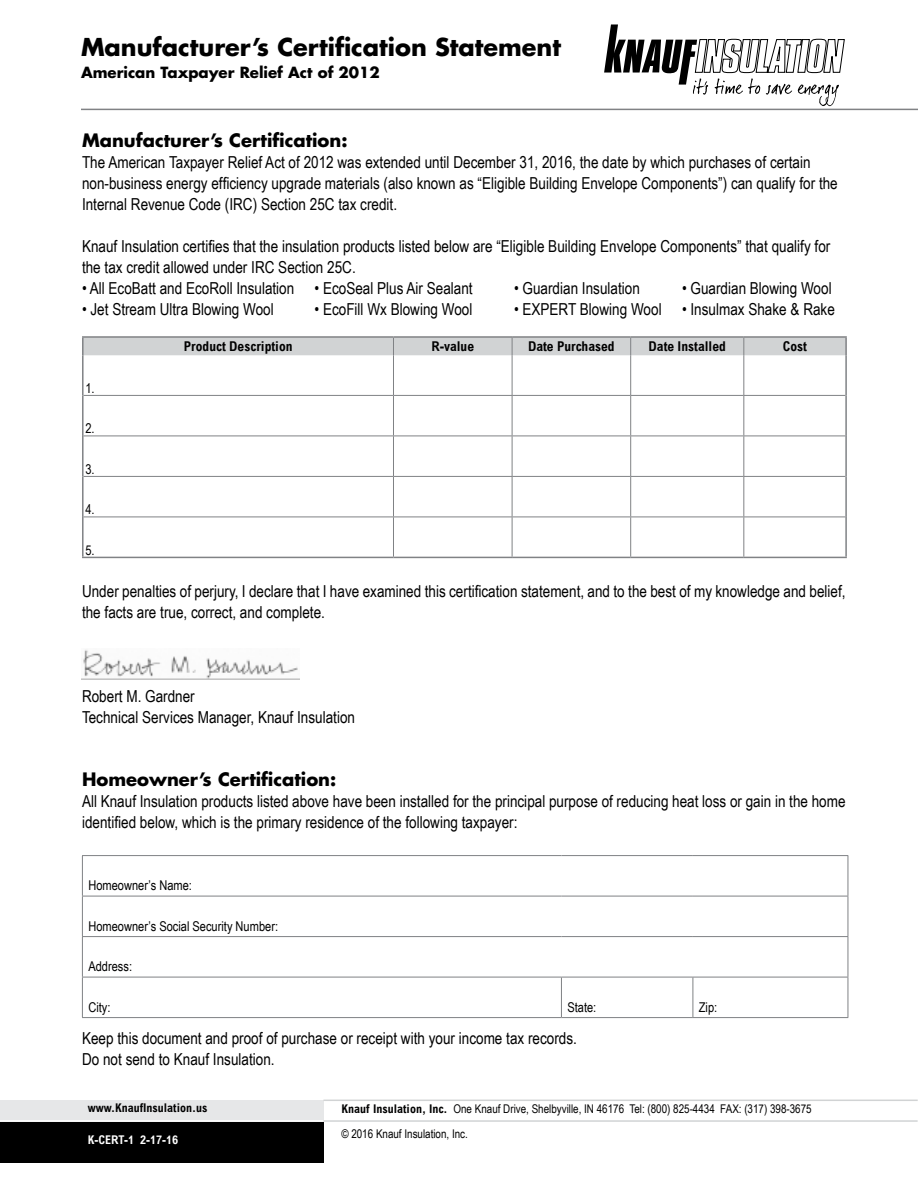
<style>
.page{position:relative;width:918px;height:1188px;background:#fff}
.page>*{position:absolute;margin:0;border:0;box-sizing:border-box;transform-origin:0 0}
.t1{font:700 24px "Futura Std";color:#000}
.t2{font:700 18px "Futura Std";color:#000}
.t3{font:16.5px/21px "Arial Narrow";color:#000}
.t4{font:700 15px "Futura Std";color:#000}
.t5{font:13.5px "Arial Narrow";color:#000}
.t6{font:700 condensed 13.5px "Arial";color:#000}
.t7{font:12px/25.5px "Arial Narrow";color:#000}
.t8{font:700 condensed 12px "Arial";color:#000}
.t9{font:700 condensed 12px "Arial";color:#fff}
.s1{font-family:"Arial";font-weight:700;font-stretch:condensed}
</style>
<div class="page">
<svg style="left:604px;top:24px;width:241px;height:82px"></svg>
<div style="left:0;top:1121px;width:324px;height:42px;background:#000"></div>
<div style="left:0;top:1100px;width:323px;height:21px;background:#e6e7e8"></div>
<hr style="left:323px;top:1100px;width:595px;height:1px;background:#d1d3d4">
<hr style="left:323px;top:1120px;width:595px;height:2px;background:#d1d3d4">
<hr style="left:0;top:1120px;width:323px;height:2px;background:#fff">
<hr style="left:81px;top:109px;width:837px;height:1px;background:#808285">
<hr style="left:82px;top:355px;width:2px;height:40px;background:#808285">
<hr style="left:845px;top:355px;width:2px;height:40px;background:#808285">
<hr style="left:82px;top:395px;width:2px;height:41px;background:#808285">
<hr style="left:845px;top:395px;width:2px;height:41px;background:#808285">
<hr style="left:82px;top:436px;width:2px;height:40px;background:#808285">
<hr style="left:845px;top:436px;width:2px;height:40px;background:#808285">
<hr style="left:82px;top:476px;width:2px;height:41px;background:#808285">
<hr style="left:845px;top:476px;width:2px;height:41px;background:#808285">
<hr style="left:82px;top:517px;width:2px;height:40px;background:#808285">
<hr style="left:845px;top:517px;width:2px;height:40px;background:#808285">
<hr style="left:82px;top:557px;width:311px;height:1px;background:#808285">
<hr style="left:393px;top:557px;width:119px;height:1px;background:#808285">
<hr style="left:512px;top:557px;width:119px;height:1px;background:#808285">
<hr style="left:631px;top:557px;width:113px;height:1px;background:#808285">
<hr style="left:744px;top:557px;width:103px;height:1px;background:#808285">
<hr style="left:393px;top:355px;width:1px;height:40px;background:#808285">
<hr style="left:512px;top:355px;width:1px;height:40px;background:#808285">
<hr style="left:630px;top:355px;width:1px;height:40px;background:#808285">
<hr style="left:743px;top:355px;width:1px;height:40px;background:#808285">
<hr style="left:84px;top:395px;width:309px;height:1px;background:#808285">
<hr style="left:393px;top:395px;width:119px;height:1px;background:#808285">
<hr style="left:393px;top:396px;width:1px;height:40px;background:#808285">
<hr style="left:512px;top:395px;width:119px;height:1px;background:#808285">
<hr style="left:512px;top:396px;width:1px;height:40px;background:#808285">
<hr style="left:631px;top:395px;width:113px;height:1px;background:#808285">
<hr style="left:630px;top:396px;width:1px;height:40px;background:#808285">
<hr style="left:744px;top:395px;width:101px;height:1px;background:#808285">
<hr style="left:743px;top:396px;width:1px;height:40px;background:#808285">
<hr style="left:84px;top:436px;width:309px;height:1px;background:#808285">
<hr style="left:393px;top:436px;width:119px;height:1px;background:#808285">
<hr style="left:393px;top:436px;width:1px;height:40px;background:#808285">
<hr style="left:512px;top:436px;width:119px;height:1px;background:#808285">
<hr style="left:512px;top:436px;width:1px;height:40px;background:#808285">
<hr style="left:631px;top:436px;width:113px;height:1px;background:#808285">
<hr style="left:630px;top:436px;width:1px;height:40px;background:#808285">
<hr style="left:744px;top:436px;width:101px;height:1px;background:#808285">
<hr style="left:743px;top:436px;width:1px;height:40px;background:#808285">
<hr style="left:84px;top:476px;width:309px;height:1px;background:#808285">
<hr style="left:393px;top:476px;width:119px;height:1px;background:#808285">
<hr style="left:393px;top:477px;width:1px;height:40px;background:#808285">
<hr style="left:512px;top:476px;width:119px;height:1px;background:#808285">
<hr style="left:512px;top:477px;width:1px;height:40px;background:#808285">
<hr style="left:631px;top:476px;width:113px;height:1px;background:#808285">
<hr style="left:630px;top:477px;width:1px;height:40px;background:#808285">
<hr style="left:744px;top:476px;width:101px;height:1px;background:#808285">
<hr style="left:743px;top:477px;width:1px;height:40px;background:#808285">
<hr style="left:84px;top:517px;width:309px;height:1px;background:#808285">
<hr style="left:393px;top:517px;width:119px;height:1px;background:#808285">
<hr style="left:393px;top:517px;width:1px;height:40px;background:#808285">
<hr style="left:512px;top:517px;width:119px;height:1px;background:#808285">
<hr style="left:512px;top:517px;width:1px;height:40px;background:#808285">
<hr style="left:631px;top:517px;width:113px;height:1px;background:#808285">
<hr style="left:630px;top:517px;width:1px;height:40px;background:#808285">
<hr style="left:744px;top:517px;width:101px;height:1px;background:#808285">
<hr style="left:743px;top:517px;width:1px;height:40px;background:#808285">
<hr style="left:82px;top:336px;width:311px;height:2px;background:#808285">
<hr style="left:393px;top:336px;width:119px;height:2px;background:#808285">
<hr style="left:512px;top:336px;width:119px;height:2px;background:#808285">
<hr style="left:631px;top:336px;width:113px;height:2px;background:#808285">
<hr style="left:744px;top:336px;width:103px;height:2px;background:#808285">
<div style="left:82px;top:337px;width:765px;height:18px;background:#d1d3d4"></div>
<hr style="left:82px;top:855px;width:479px;height:1px;background:#808285">
<hr style="left:82px;top:856px;width:1px;height:40px;background:#808285">
<hr style="left:561px;top:855px;width:132px;height:1px;background:#808285">
<hr style="left:693px;top:855px;width:155px;height:1px;background:#808285">
<hr style="left:848px;top:856px;width:1px;height:40px;background:#808285">
<hr style="left:82px;top:896px;width:479px;height:1px;background:#808285">
<hr style="left:82px;top:896px;width:1px;height:40px;background:#808285">
<hr style="left:561px;top:896px;width:132px;height:1px;background:#808285">
<hr style="left:693px;top:896px;width:155px;height:1px;background:#808285">
<hr style="left:848px;top:896px;width:1px;height:40px;background:#808285">
<hr style="left:82px;top:936px;width:479px;height:1px;background:#808285">
<hr style="left:82px;top:937px;width:1px;height:40px;background:#808285">
<hr style="left:561px;top:936px;width:132px;height:1px;background:#808285">
<hr style="left:693px;top:936px;width:155px;height:1px;background:#808285">
<hr style="left:848px;top:937px;width:1px;height:40px;background:#808285">
<hr style="left:82px;top:977px;width:479px;height:1px;background:#808285">
<hr style="left:82px;top:977px;width:1px;height:40px;background:#808285">
<hr style="left:561px;top:977px;width:132px;height:1px;background:#808285">
<hr style="left:561px;top:977px;width:1px;height:40px;background:#808285">
<hr style="left:693px;top:977px;width:155px;height:1px;background:#808285">
<hr style="left:693px;top:977px;width:1px;height:40px;background:#808285">
<hr style="left:848px;top:977px;width:1px;height:40px;background:#808285">
<hr style="left:82px;top:1017px;width:479px;height:1px;background:#808285">
<hr style="left:561px;top:1017px;width:132px;height:1px;background:#808285">
<hr style="left:693px;top:1017px;width:155px;height:1px;background:#808285">
<img style="left:81px;top:649px;width:219px;height:31px">
<h1 class="t1" style="left:81px;top:31px;width:482px">Manufacturer’s Certification Statement</h1>
<p class="t4" style="left:81px;top:63px;width:300px">American Taxpayer Relief Act of 2012</p>
<p class="t2" style="left:82px;top:128px;width:267px">Manufacturer’s Certification:</p>
<p class="t3" style="left:82px;top:151px;width:757px">The American Taxpayer Relief Act of 2012 was extended until December 31, 2016, the date by which purchases of certain non-business energy efficiency upgrade materials (also known as “Eligible Building Envelope Components”) can qualify for the<br>Internal Revenue Code (IRC) Section 25C tax credit.</p>
<p class="t3" style="left:82px;top:235px;width:750px">Knauf Insulation certifies that the insulation products listed below are “Eligible Building Envelope Components” that qualify for the tax credit allowed under IRC Section 25C.</p>
<p class="t3" style="left:82px;top:277px;width:392px">• All EcoBatt and EcoRoll Insulation • EcoSeal Plus Air Sealant</p>
<p class="t3" style="left:514px;top:277px;width:127px">• Guardian Insulation</p>
<p class="t3" style="left:682px;top:277px;width:151px">• Guardian Blowing Wool</p>
<p class="t3" style="left:82px;top:298px;width:193px">• Jet Stream Ultra Blowing Wool</p>
<p class="t3" style="left:315px;top:298px;width:159px">• EcoFill Wx Blowing Wool</p>
<p class="t3" style="left:514px;top:298px;width:322px">• EXPERT Blowing Wool • Insulmax Shake &amp; Rake</p>
<p class="t6" style="left:184px;top:339px;width:110px">Product Description</p>
<p class="t6" style="left:431px;top:339px;width:44px">R-value</p>
<p class="t6" style="left:528px;top:339px;width:88px">Date Purchased</p>
<p class="t6" style="left:649px;top:339px;width:79px">Date Installed</p>
<p class="t6" style="left:783px;top:339px;width:26px">Cost</p>
<p class="t5" style="left:85px;top:378px;width:11px">1.</p>
<p class="t5" style="left:85px;top:419px;width:11px">2.</p>
<p class="t5" style="left:85px;top:459px;width:11px">3.</p>
<p class="t5" style="left:85px;top:500px;width:11px">4.</p>
<p class="t5" style="left:85px;top:540px;width:11px">5.</p>
<p class="t3" style="left:82px;top:580px;width:765px">Under penalties of perjury, I declare that I have examined this certification statement, and to the best of my knowledge and belief, the facts are true, correct, and complete.</p>
<p class="t3" style="left:82px;top:685px;width:275px">Robert M. Gardner<br>Technical Services Manager, Knauf Insulation</p>
<p class="t2" style="left:82px;top:767px;width:256px">Homeowner’s Certification:</p>
<p class="t3" style="left:82px;top:790px;width:765px">All Knauf Insulation products listed above have been installed for the principal purpose of reducing heat loss or gain in the home identified below, which is the primary residence of the following taxpayer:</p>
<p class="t5" style="left:88px;top:875px;width:105px">Homeowner’s Name:</p>
<p class="t5" style="left:88px;top:916px;width:191px">Homeowner’s Social Security Number:</p>
<p class="t5" style="left:88px;top:956px;width:45px">Address:</p>
<p class="t5" style="left:88px;top:997px;width:24px">City:</p>
<p class="t5" style="left:567px;top:997px;width:30px">State:</p>
<p class="t5" style="left:699px;top:997px;width:20px">Zip:</p>
<p class="t3" style="left:82px;top:1028px;width:496px">Keep this document and proof of purchase or receipt with your income tax records.<br>Do not send to Knauf Insulation.</p>
<p class="t8" style="left:88px;top:1101px;width:121px">www.KnaufInsulation.us</p>
<p class="t9" style="left:88px;top:1133px;width:92px">K-CERT-1 2-17-16</p>
<p class="t7" style="left:341px;top:1095px;width:472px"><span class="s1">Knauf Insulation, Inc.</span> One Knauf Drive, Shelbyville, IN 46176 Tel: (800) 825-4434 FAX: (317) 398-3675 © 2016 Knauf Insulation, Inc.</p>
</div>
